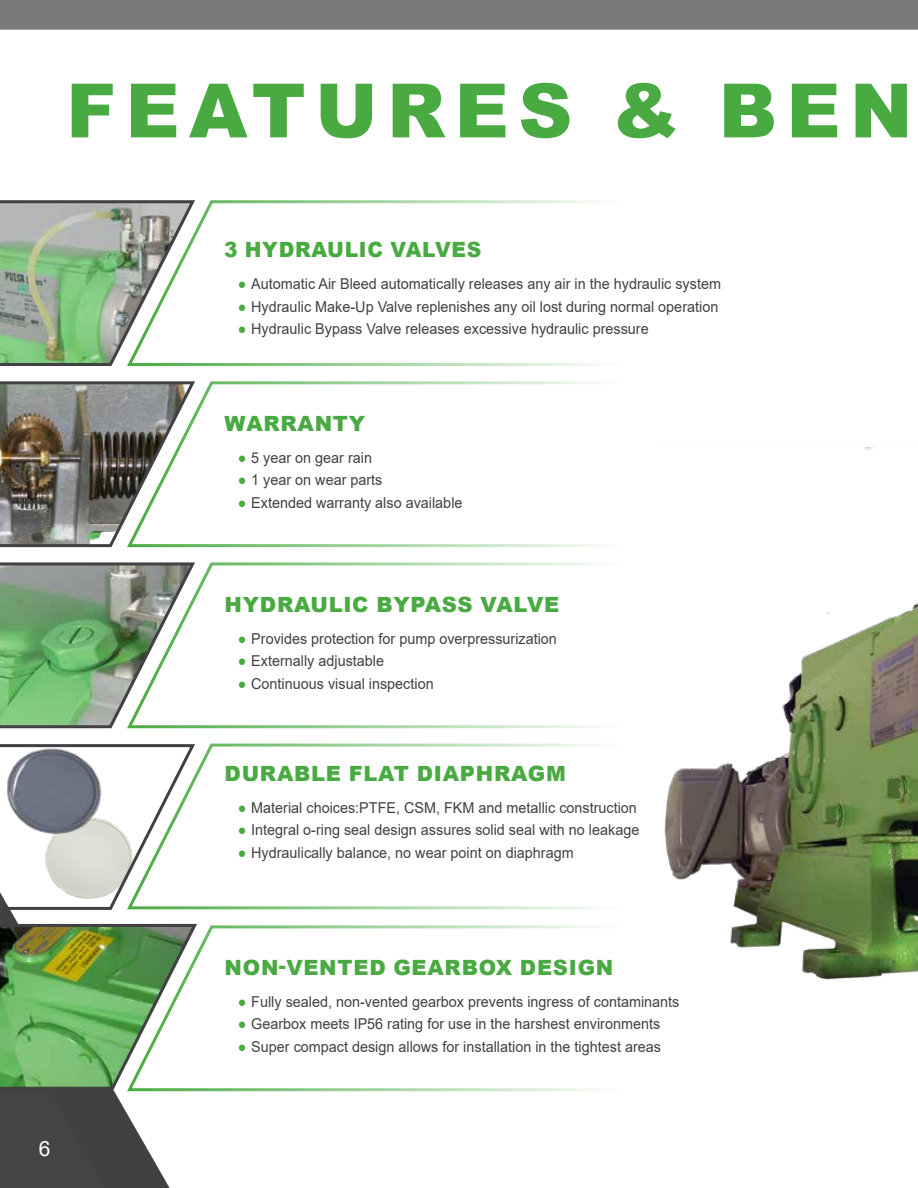
<style>
.page{position:relative;width:918px;height:1188px;background:#fff}
.page>*{position:absolute;margin:0;border:0;box-sizing:border-box;transform-origin:0 0}
.t1{font:900 75px "Arial";letter-spacing:.125em;color:#49aa42}
.t2{font:900 21px "Arial";letter-spacing:.035em;color:#49aa42}
.t3{font:900 21px "Arial";letter-spacing:.035em;color:#49aa42;scale:.96 1}
.t4{font:21px "Arial";color:#fff}
.t5{font:15px "Arial";color:#414042;scale:.96 1}
.s1{color:#49aa42}
</style>
<div class="page">
<svg style="left:0;top:911px;width:170px;height:277px;fill:#444345"></svg>
<div style="left:0;top:0;width:918px;height:30px;background:#7a797b"></div>
<img style="left:0;top:381px;width:126px;height:167px">
<svg style="left:126px;top:381px;width:474px;height:167px"></svg>
<svg style="left:0;top:562px;width:126px;height:167px"></svg>
<svg style="left:198px;top:743px;width:402px;height:167px"></svg>
<svg style="left:0;top:744px;width:198px;height:167px"></svg>
<svg style="left:126px;top:562px;width:474px;height:167px"></svg>
<img style="left:0;top:922px;width:197px;height:169px">
<svg style="left:126px;top:924px;width:474px;height:169px"></svg>
<img style="left:0;top:200px;width:126px;height:166px">
<svg style="left:126px;top:200px;width:474px;height:166px"></svg>
<img style="left:664px;top:447px;width:254px;height:533px">
<h1 class="t1" style="left:66px;top:56px;width:848px">FEATURES &amp; BEN</h1>
<h2 class="t4" style="left:39px;top:1134px;width:13px">6</h2>
<h2 class="t3" style="left:224px;top:235px;width:269px">3 HYDRAULIC VALVES</h2>
<p class="t5" style="left:238px;top:273px;width:505px"><span class="s1">●</span> Automatic Air Bleed automatically releases any air in the hydraulic system</p>
<p class="t5" style="left:238px;top:296px;width:502px"><span class="s1">●</span> Hydraulic Make-Up Valve replenishes any oil lost during normal operation</p>
<p class="t5" style="left:238px;top:319px;width:430px"><span class="s1">●</span> Hydraulic Bypass Valve releases excessive hydraulic pressure</p>
<h2 class="t2" style="left:225px;top:409px;width:142px">WARRANTY</h2>
<p class="t5" style="left:238px;top:447px;width:141px"><span class="s1">●</span> 5 year on gear rain</p>
<p class="t5" style="left:238px;top:470px;width:152px"><span class="s1">●</span> 1 year on wear parts</p>
<p class="t5" style="left:238px;top:492px;width:236px"><span class="s1">●</span> Extended warranty also available</p>
<h2 class="t2" style="left:225px;top:590px;width:336px">HYDRAULIC BYPASS VALVE</h2>
<p class="t5" style="left:238px;top:628px;width:334px"><span class="s1">●</span> Provides protection for pump overpressurization</p>
<p class="t5" style="left:238px;top:651px;width:154px"><span class="s1">●</span> Externally adjustable</p>
<p class="t5" style="left:238px;top:673px;width:206px"><span class="s1">●</span> Continuous visual inspection</p>
<h2 class="t2" style="left:225px;top:758px;width:343px">DURABLE FLAT DIAPHRAGM</h2>
<p class="t5" style="left:238px;top:797px;width:417px"><span class="s1">●</span> Material choices:PTFE, CSM, FKM and metallic construction</p>
<p class="t5" style="left:238px;top:820px;width:420px"><span class="s1">●</span> Integral o-ring seal design assures solid seal with no leakage</p>
<p class="t5" style="left:238px;top:842px;width:352px"><span class="s1">●</span> Hydraulically balance, no wear point on diaphragm</p>
<h2 class="t2" style="left:225px;top:953px;width:390px">NON-VENTED GEARBOX DESIGN</h2>
<p class="t5" style="left:238px;top:991px;width:462px"><span class="s1">●</span> Fully sealed, non-vented gearbox prevents ingress of contaminants</p>
<p class="t5" style="left:238px;top:1014px;width:442px"><span class="s1">●</span> Gearbox meets IP56 rating for use in the harshest environments</p>
<p class="t5" style="left:238px;top:1036px;width:442px"><span class="s1">●</span> Super compact design allows for installation in the tightest areas</p>
</div>
